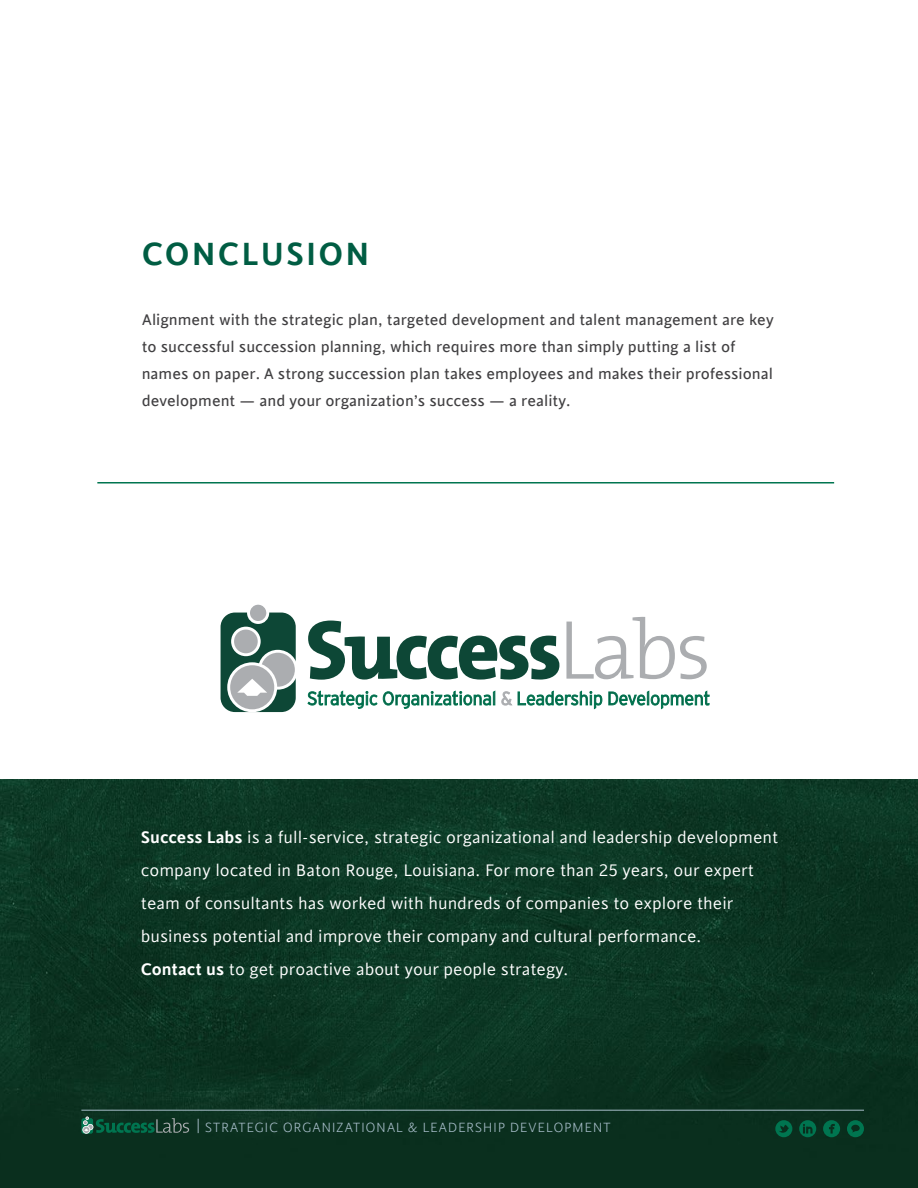
<style>
.page{position:relative;width:918px;height:1188px;background:#fff}
.page>*{position:absolute;margin:0;border:0;box-sizing:border-box;transform-origin:0 0}
.A-head{font:600 36px "Cinta";letter-spacing:.06em;color:#005d43}
.txt{font:18.75px/33px "Cinta";color:#fff}
.txt-2{font:17.25px/27px "Cinta";color:#414042}
.t1{font:300 15px "Cinta";letter-spacing:.035em;color:#a7bdc9}
.s1{font-weight:600}
.s2{font-size:16.35px}
</style>
<div class="page">
<img style="left:0;top:779px;width:31px;height:409px">
<img style="left:31px;top:779px;width:887px;height:409px">
<svg style="left:308px;top:621px;width:251px;height:59px"></svg>
<svg style="left:566px;top:617px;width:141px;height:62px"></svg>
<div style="left:221px;top:613px;width:75px;height:99px;background:#0d4736;border-radius:14px"></div>
<div style="left:260px;top:652px;width:36px;height:35px;background:#abadb0;border-radius:50%"></div>
<div style="left:258px;top:650px;width:40px;height:40px;border:3px solid #fff;border-radius:50%"></div>
<div style="left:233px;top:629px;width:25px;height:25px;background:#abadb0;border-radius:50%"></div>
<div style="left:231px;top:627px;width:30px;height:29px;border:3px solid #fff;border-radius:50%"></div>
<div style="left:249px;top:604px;width:18px;height:18px;background:#abadb0;border-radius:50%"></div>
<div style="left:247px;top:602px;width:22px;height:22px;border:3px solid #fff;border-radius:50%"></div>
<div style="left:230px;top:665px;width:45px;height:45px;background:#abadb0;border-radius:50%"></div>
<div style="left:227px;top:662px;width:50px;height:50px;border:3px solid #fff;border-radius:50%"></div>
<svg style="left:237px;top:679px;width:30px;height:17px"></svg>
<svg style="left:308px;top:691px;width:69px;height:18px"></svg>
<svg style="left:383px;top:691px;width:112px;height:18px"></svg>
<svg style="left:501px;top:691px;width:11px;height:14px"></svg>
<svg style="left:518px;top:691px;width:84px;height:18px"></svg>
<svg style="left:608px;top:691px;width:101px;height:18px"></svg>
<hr style="left:97px;top:482px;width:737px;height:2px;background:#007550">
<hr style="left:81px;top:1110px;width:783px;height:1px;background:#a7bdc9">
<svg style="left:775px;top:1120px;width:17px;height:17px"></svg>
<svg style="left:799px;top:1120px;width:17px;height:17px"></svg>
<svg style="left:823px;top:1120px;width:17px;height:17px"></svg>
<svg style="left:847px;top:1120px;width:17px;height:17px"></svg>
<svg style="left:81px;top:1118px;width:12px;height:16px"></svg>
<svg style="left:82px;top:1116px;width:107px;height:18px;background:#1b503c"></svg>
<p class="A-head" style="left:142px;top:232px;width:229px">CONCLUSION</p>
<p class="txt-2" style="left:142px;top:306px;width:634px">Alignment with the strategic plan, targeted development and talent management are key to successful succession planning, which requires more than simply putting a list of names on paper. A strong succession plan takes employees and makes their professional development — and your organization’s success — a reality.</p>
<p class="txt" style="left:141px;top:821px;width:639px"><span class="s1">Success Labs</span> is a full-service, strategic organizational and leadership development company located in Baton Rouge, Louisiana. For more than 25 years, our expert team of consultants has worked with hundreds of companies to explore their business potential and improve their company and cultural performance.</p>
<p class="txt" style="left:141px;top:953px;width:429px"><span class="s1">Contact us</span> to get proactive about your people strategy.</p>
<p class="t1" style="left:196px;top:1119px;width:416px"><span class="s2">|</span> STRATEGIC ORGANIZATIONAL &amp; LEADERSHIP DEVELOPMENT</p>
</div>
